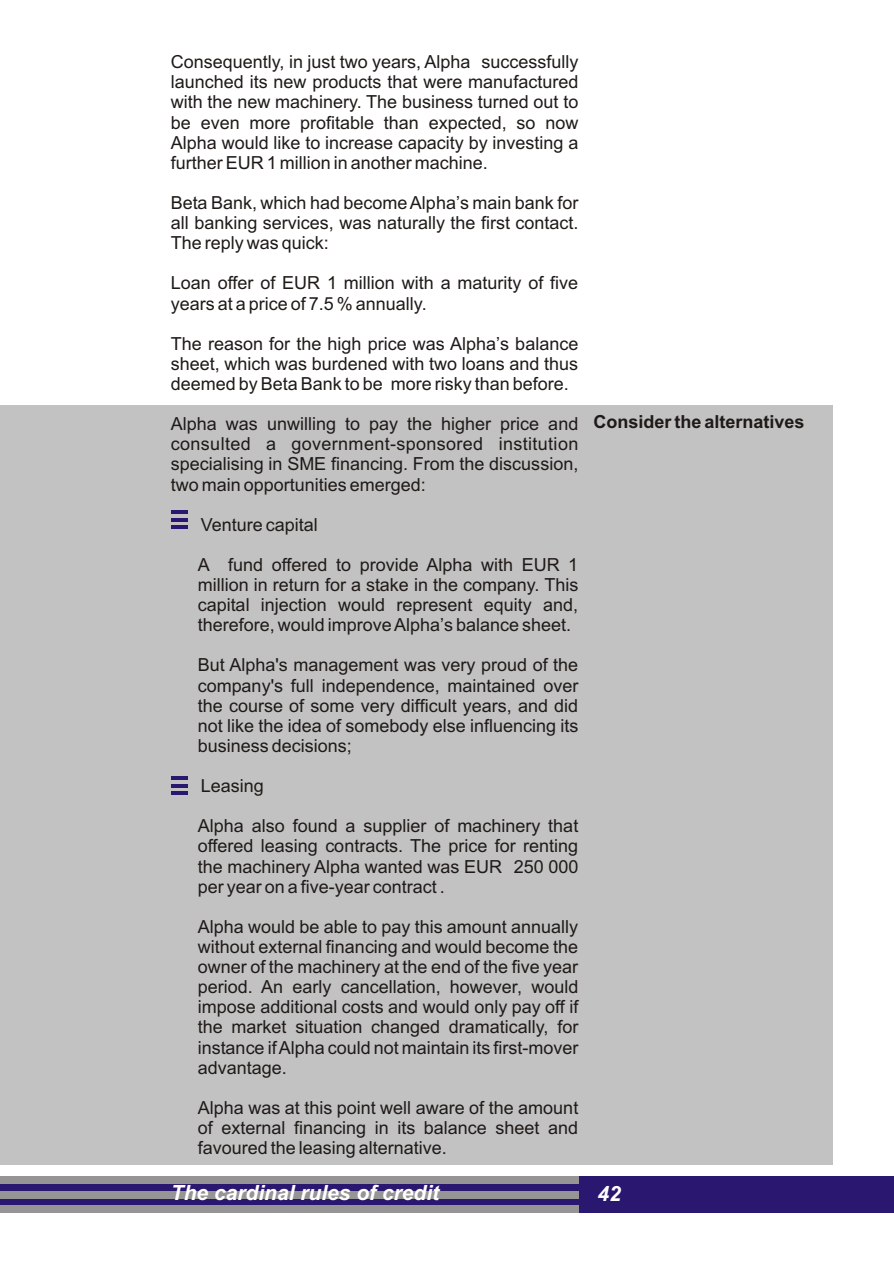
<style>
.page{position:relative;width:894px;height:1263px;background:#fff}
.page>*{position:absolute;margin:0;border:0;box-sizing:border-box;transform-origin:0 0}
.t1{font:italic 700 21px "Arial";color:#fff}
.t2{font:18px/20.1px "Arial";color:#1f1a17;text-align:justify}
.t3{font:700 18px "Arial";color:#1f1a17}
</style>
<div class="page">
<div style="left:0;top:1176px;width:894px;height:37px;background:#291770"></div>
<div style="left:0;top:1176px;width:578px;height:8px;background:#969494"></div>
<div style="left:0;top:1191px;width:578px;height:7px;background:#969494"></div>
<div style="left:0;top:1206px;width:578px;height:7px;background:#969494"></div>
<div style="left:0;top:406px;width:833px;height:759px;background:#c2c2c2"></div>
<hr style="left:171px;top:776px;width:17px;height:4px;background:#291770">
<hr style="left:171px;top:791px;width:17px;height:4px;background:#291770">
<hr style="left:171px;top:784px;width:17px;height:3px;background:#291770">
<hr style="left:171px;top:510px;width:17px;height:4px;background:#291770">
<hr style="left:171px;top:526px;width:17px;height:3px;background:#291770">
<hr style="left:171px;top:518px;width:17px;height:4px;background:#291770">
<p class="t2" style="left:171px;top:54px;width:409px">Consequently, in just two years, Alpha successfully launched its new products that were manufactured with the new machinery. The business turned out to be even more profitable than expected, so now Alpha would like to increase capacity by investing a further EUR 1 million in another machine.</p>
<p class="t2" style="left:171px;top:194px;width:409px">Beta Bank, which had become Alpha’s main bank for all banking services, was naturally the first contact.<br>The reply was quick:</p>
<p class="t2" style="left:171px;top:275px;width:409px">Loan offer of EUR 1 million with a maturity of five years at a price of 7.5 % annually.</p>
<p class="t2" style="left:171px;top:335px;width:409px">The reason for the high price was Alpha’s balance sheet, which was burdened with two loans and thus deemed by Beta Bank to be more risky than before.</p>
<p class="t2" style="left:171px;top:415px;width:409px">Alpha was unwilling to pay the higher price and consulted a government-sponsored institution specialising in SME financing. From the discussion, two main opportunities emerged:</p>
<p class="t2" style="left:201px;top:516px;width:118px">Venture capital</p>
<p class="t2" style="left:198px;top:556px;width:382px">A fund offered to provide Alpha with EUR 1 million in return for a stake in the company. This capital injection would represent equity and, therefore, would improve Alpha’s balance sheet.</p>
<p class="t2" style="left:198px;top:657px;width:382px">But Alpha's management was very proud of the company's full independence, maintained over the course of some very difficult years, and did not like the idea of somebody else influencing its business decisions;</p>
<p class="t2" style="left:201px;top:777px;width:65px">Leasing</p>
<p class="t2" style="left:198px;top:818px;width:382px">Alpha also found a supplier of machinery that offered leasing contracts. The price for renting the machinery Alpha wanted was EUR 250 000 per year on a five-year contract .</p>
<p class="t2" style="left:198px;top:918px;width:382px">Alpha would be able to pay this amount annually without external financing and would become the owner of the machinery at the end of the five year period. An early cancellation, however, would impose additional costs and would only pay off if the market situation changed dramatically, for instance if Alpha could not maintain its first-mover advantage.</p>
<p class="t2" style="left:198px;top:1099px;width:382px">Alpha was at this point well aware of the amount of external financing in its balance sheet and favoured the leasing alternative.</p>
<p class="t1" style="left:171px;top:1184px;width:270px">The cardinal rules of credit</p>
<p class="t3" style="left:594px;top:415px;width:213px">Consider the alternatives</p>
<p class="t1" style="left:598px;top:1186px;width:25px">42</p>
</div>
